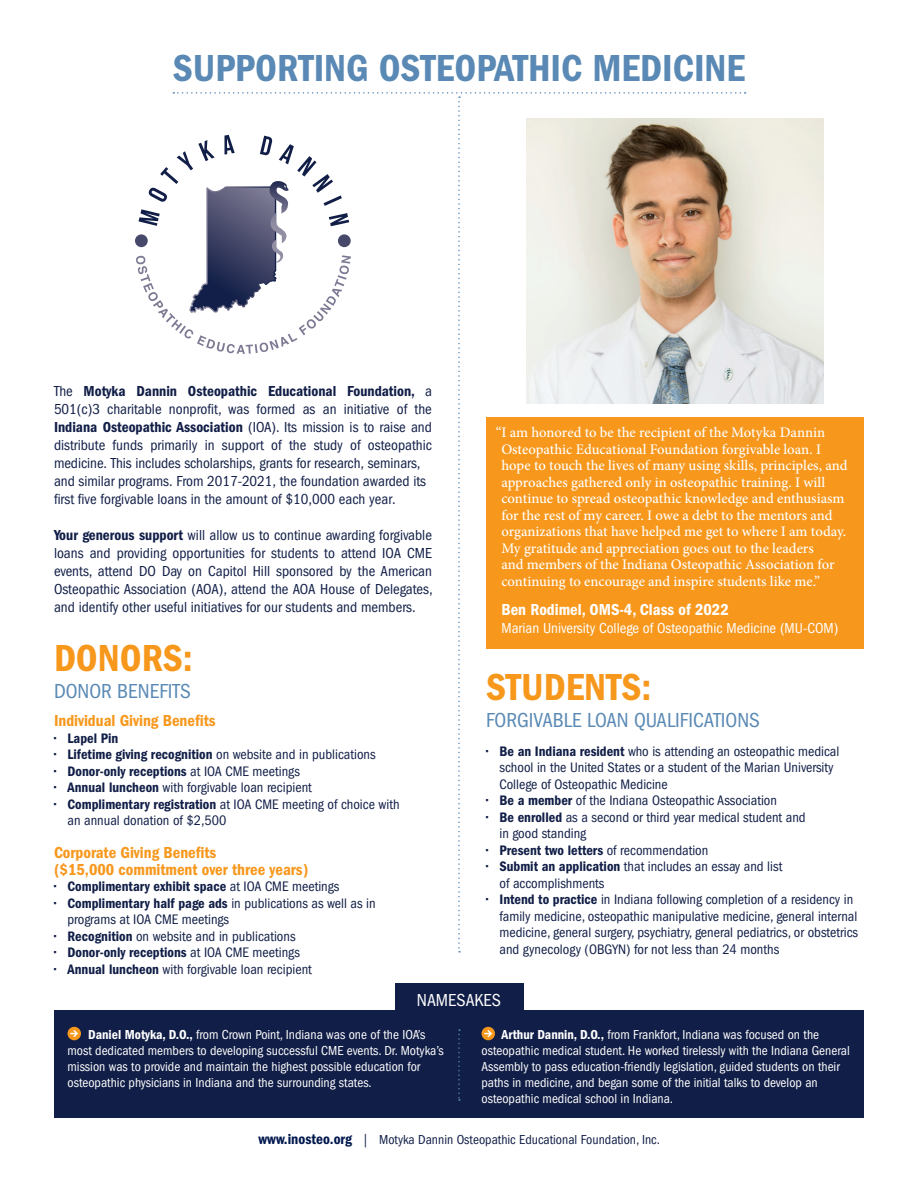
<style>
.page{position:relative;width:918px;height:1188px;background:#fff}
.page>*{position:absolute;margin:0;border:0;box-sizing:border-box;transform-origin:0 0}
.t1{font:39px "ITC Franklin Gothic Std Dm Cd";color:#5989b4}
.t2{font:39px "ITC Franklin Gothic Std Dm Cd";color:#f7981d}
.t3{font:condensed 21px "ITC Franklin Gothic Std";color:#5989b4}
.t4{font:condensed 18px "ITC Franklin Gothic Std";color:#fff}
.t5{font:16.5px/16.5px "ITC Franklin Gothic Std Dm Cd";color:#f7981d}
.t6{font:16.5px "ITC Franklin Gothic Std Dm Cd";color:#fff}
.t7{font:condensed 15px/18px "ITC Franklin Gothic Std";color:#111e47}
.t8{font:15px "ITC Franklin Gothic Std Dm Cd";color:#111e47}
.t9{font:condensed 15px "ITC Franklin Gothic Std";color:#fff}
.t10{font:500 14.7px/16.5px "Minion Pro";letter-spacing:-.005em;color:#fff}
.t11{font:condensed 14.25px/16.5px "ITC Franklin Gothic Std";color:#111e47}
.t12{font:14.25px "ITC Franklin Gothic Std Dm Cd";color:#111e47}
.t13{font:condensed 13.5px/16.2px "ITC Franklin Gothic Std";color:#fff}
.t14{font:condensed 13.5px "ITC Franklin Gothic Std";color:#111e47}
.s1{font-family:"ITC Franklin Gothic Std";font-stretch:condensed}
.s2{font-family:"ITC Franklin Gothic Std Dm Cd";font-stretch:normal}
.s3{font-family:"ITC Franklin Gothic Std Dm Cd";font-stretch:normal;font-size:15px;color:#00184f}
</style>
<div class="page">
<img style="left:746px;top:119px;width:78px;height:285px">
<div style="left:395px;top:984px;width:128px;height:32px;background:#111e47"></div>
<div style="left:54px;top:1010px;width:810px;height:108px;background:#111e47"></div>
<div style="left:486px;top:417px;width:378px;height:232px;background:#f7981d"></div>
<svg style="left:458px;top:1029px;width:2px;height:72px"></svg>
<div style="left:68px;top:1027px;width:13px;height:13px;background:#f7981d;border-radius:50%"></div>
<svg style="left:70px;top:1030px;width:8px;height:7px"></svg>
<div style="left:482px;top:1027px;width:13px;height:13px;background:#f7981d;border-radius:50%"></div>
<svg style="left:484px;top:1030px;width:8px;height:7px"></svg>
<svg style="left:136px;top:92px;width:610px;height:861px"></svg>
<h1 class="t1" style="left:173px;top:46px;width:574px">SUPPORTING OSTEOPATHIC MEDICINE</h1>
<p class="t8" style="left:54px;top:382px;width:380px"><span class="s1">The</span> Motyka Dannin Osteopathic Educational Foundation, <span class="s1">a</span></p>
<p class="t7" style="left:54px;top:400px;width:379px">501(c)3 charitable nonprofit, was formed as an initiative of the</p>
<p class="t8" style="left:54px;top:418px;width:379px">Indiana Osteopathic Association <span class="s1">(IOA). Its mission is to raise and</span></p>
<p class="t7" style="left:54px;top:436px;width:380px">distribute funds primarily in support of the study of osteopathic medicine. This includes scholarships, grants for research, seminars, and similar programs. From 2017-2021, the foundation awarded its first five forgivable loans in the amount of $10,000 each year.</p>
<p class="t7" style="left:54px;top:526px;width:380px;text-align:justify"><span class="s2">Your generous support</span> will allow us to continue awarding forgivable loans and providing opportunities for students to attend IOA CME events, attend DO Day on Capitol Hill sponsored by the American Osteopathic Association (AOA), attend the AOA House of Delegates, and identify other useful initiatives for our students and members.</p>
<h1 class="t2" style="left:54px;top:635px;width:140px">DONORS:</h1>
<h2 class="t3" style="left:54px;top:679px;width:138px">DONOR BENEFITS</h2>
<p class="t5" style="left:54px;top:713px;width:163px">Individual Giving Benefits</p>
<p class="t12" style="left:54px;top:730px;width:66px">• Lapel Pin</p>
<p class="t12" style="left:54px;top:746px;width:323px">• Lifetime giving recognition <span class="s1">on website and in publications</span></p>
<p class="t12" style="left:54px;top:763px;width:247px">• Donor-only receptions <span class="s1">at IOA CME meetings</span></p>
<p class="t11" style="left:54px;top:779px;width:259px"><span class="s2">• Annual luncheon</span> with forgivable loan recipient</p>
<p class="t11" style="left:67px;top:796px;width:334px;text-indent:-13px"><span class="s2">• Complimentary registration</span> at IOA CME meeting of choice with an annual donation of $2,500</p>
<p class="t5" style="left:54px;top:845px;width:256px">Corporate Giving Benefits<br>($15,000 commitment over three years)</p>
<p class="t12" style="left:54px;top:878px;width:287px">• Complimentary exhibit space <span class="s1">at IOA CME meetings</span></p>
<p class="t12" style="left:54px;top:895px;width:323px">• Complimentary half page ads <span class="s1">in publications as well as in</span></p>
<p class="t11" style="left:67px;top:911px;width:163px">programs at IOA CME meetings</p>
<p class="t11" style="left:54px;top:928px;width:243px"><span class="s2">• Recognition</span> on website and in publications</p>
<p class="t12" style="left:54px;top:944px;width:247px">• Donor-only receptions <span class="s1">at IOA CME meetings</span></p>
<p class="t11" style="left:54px;top:961px;width:259px"><span class="s2">• Annual luncheon</span> with forgivable loan recipient</p>
<p class="t10" style="left:501px;top:424px;width:348px;text-indent:-6px">“I am honored to be the recipient of the Motyka Dannin Osteopathic Educational Foundation forgivable loan. I hope to touch the lives of many using skills, principles, and approaches gathered only in osteopathic training. I will continue to spread osteopathic knowledge and enthusiasm for the rest of my career. I owe a debt to the mentors and organizations that have helped me get to where I am today.<br>My gratitude and appreciation goes out to the leaders<br>and members of the Indiana Osteopathic Association for continuing to encourage and inspire students like me.”</p>
<p class="t6" style="left:501px;top:600px;width:229px">Ben Rodimel, OMS-4, Class of 2022</p>
<p class="t9" style="left:501px;top:619px;width:338px">Marian University College of Osteopathic Medicine (MU-COM)</p>
<h1 class="t2" style="left:486px;top:665px;width:167px">STUDENTS:</h1>
<h2 class="t3" style="left:486px;top:709px;width:275px">FORGIVABLE LOAN QUALIFICATIONS</h2>
<p class="t11" style="left:499px;top:743px;width:341px;text-indent:-13px"><span class="s2">• Be an Indiana resident</span> who is attending an osteopathic medical school in the United States or a student of the Marian University<br>College of Osteopathic Medicine</p>
<p class="t11" style="left:486px;top:792px;width:293px"><span class="s2">• Be a member</span> of the Indiana Osteopathic Association</p>
<p class="t11" style="left:499px;top:809px;width:308px;text-indent:-13px"><span class="s2">• Be enrolled</span> as a second or third year medical student and in good standing</p>
<p class="t12" style="left:486px;top:842px;width:224px">• Present two letters <span class="s1">of recommendation</span></p>
<p class="t11" style="left:499px;top:858px;width:284px;text-indent:-13px"><span class="s2">• Submit an application</span> that includes an essay and list of accomplishments</p>
<p class="t11" style="left:499px;top:891px;width:360px;text-indent:-13px"><span class="s2">• Intend to practice</span> in Indiana following completion of a residency in family medicine, osteopathic manipulative medicine, general internal medicine, general surgery, psychiatry, general pediatrics, or obstetrics and gynecology (OBGYN) for not less than 24 months</p>
<p class="t4" style="left:417px;top:990px;width:86px">NAMESAKES</p>
<p class="t13" style="left:68px;top:1026px;width:378px;text-indent:21px"><span class="s2">Daniel Motyka, D.O.,</span> from Crown Point, Indiana was one of the IOA’s most dedicated members to developing successful CME events. Dr. Motyka’s mission was to provide and maintain the highest possible education for osteopathic physicians in Indiana and the surrounding states.</p>
<p class="t13" style="left:482px;top:1026px;width:370px;text-indent:20px"><span class="s2">Arthur Dannin, D.O.,</span> from Frankfort, Indiana was focused on the osteopathic medical student. He worked tirelessly with the Indiana General Assembly to pass education-friendly legislation, guided students on their paths in medicine, and began some of the initial talks to develop an osteopathic medical school in Indiana.</p>
<p class="t14" style="left:259px;top:1132px;width:403px"><span class="s3">www.inosteo.org</span> | Motyka Dannin Osteopathic Educational Foundation, Inc.</p>
</div>
